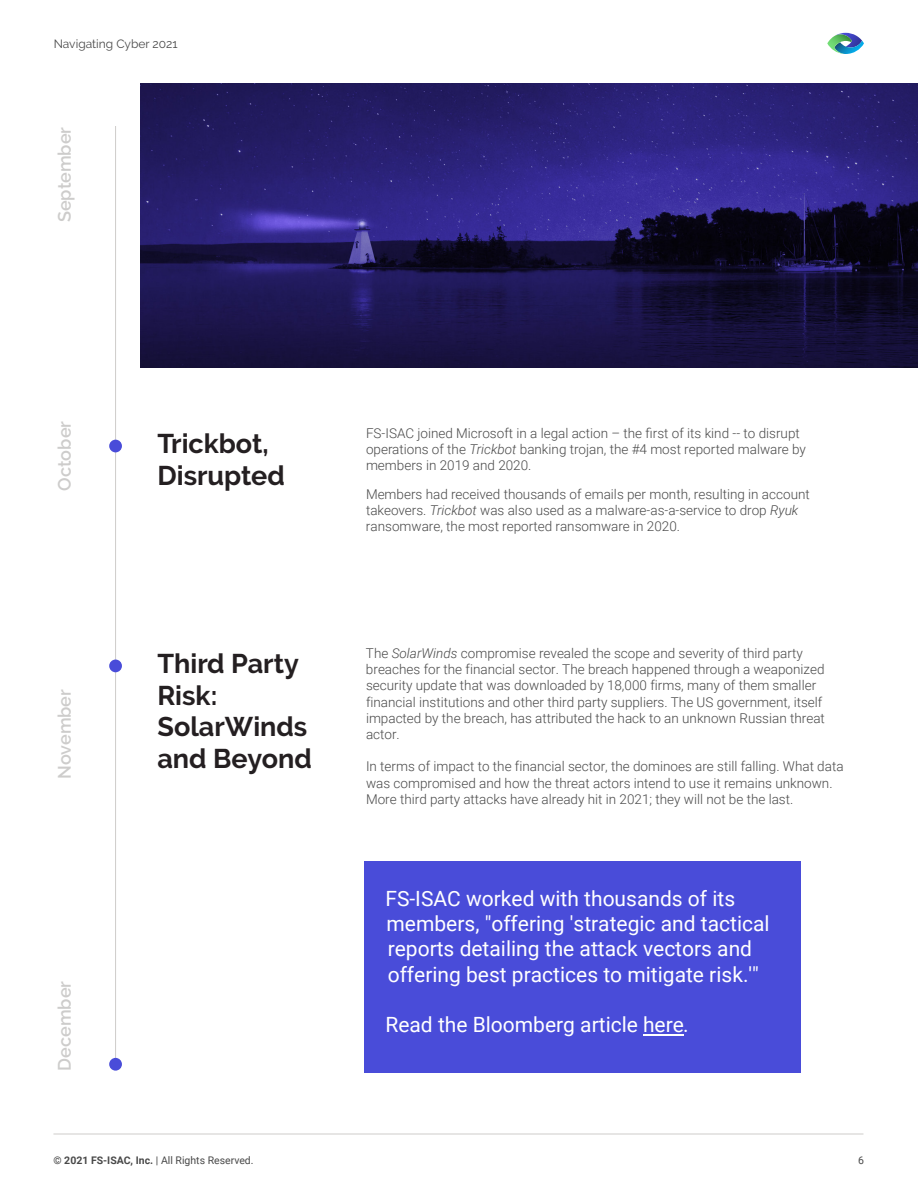
<style>
.page{position:relative;width:918px;height:1188px;background:#fff}
.page>*{position:absolute;margin:0;border:0;box-sizing:border-box;transform-origin:0 0}
.t1{font:700 27px/31.5px "Raleway";color:#241f21}
.t2{font:21px/25.2px "Roboto";color:#fff}
.t3{font:600 18px "Raleway";color:#cdcccb}
.t4{font:300 13.5px/16.2px "Roboto";color:#494949}
.t5{font:12px "Raleway";color:#494949}
.t6{font:10.5px "Roboto";color:#494949}
.s1{font-style:italic}
.s2{font-weight:700}
</style>
<div class="page">
<hr style="left:53px;top:1134px;width:810px;height:1px;background:#ceccca">
<svg style="left:827px;top:33px;width:37px;height:21px"></svg>
<hr style="left:115px;top:126px;width:1px;height:944px;background:#ceccca">
<div style="left:109px;top:440px;width:13px;height:12px;background:#494cd9;border-radius:50%"></div>
<div style="left:109px;top:1058px;width:13px;height:13px;background:#494cd9;border-radius:50%"></div>
<div style="left:109px;top:660px;width:13px;height:12px;background:#494cd9;border-radius:50%"></div>
<div style="left:364px;top:862px;width:437px;height:211px;background:#494cd9"></div>
<img style="left:140px;top:84px;width:778px;height:284px">
<hr style="left:643px;top:1035px;width:41px;height:1px;background:#fff">
<p class="t5" style="left:54px;top:37px;width:125px">Navigating Cyber 2021</p>
<p class="t3" style="left:54px;top:222px;width:97px;rotate:-90deg">September</p>
<p class="t3" style="left:54px;top:490px;width:71px;rotate:-90deg">October</p>
<p class="t3" style="left:54px;top:779px;width:91px;rotate:-90deg">November</p>
<p class="t3" style="left:54px;top:1071px;width:91px;rotate:-90deg">December</p>
<p class="t1" style="left:158px;top:428px;width:129px">Trickbot,<br>Disrupted</p>
<p class="t1" style="left:158px;top:648px;width:143px">Third Party<br>Risk:</p>
<p class="t1" style="left:158px;top:711px;width:151px">SolarWinds</p>
<p class="t1" style="left:158px;top:743px;width:156px">and Beyond</p>
<p class="t4" style="left:366px;top:425px;width:441px">FS-ISAC joined Microsoft in a legal action – the first of its kind -- to disrupt operations of the <span class="s1">Trickbot</span> banking trojan, the #4 most reported malware by members in 2019 and 2020.</p>
<p class="t4" style="left:366px;top:485px;width:445px">Members had received thousands of emails per month, resulting in account takeovers. <span class="s1">Trickbot</span> was also used as a malware-as-a-service to drop <span class="s1">Ryuk </span>ransomware, the most reported ransomware in 2020.</p>
<p class="t4" style="left:366px;top:645px;width:460px">The <span class="s1">SolarWinds</span> compromise revealed the scope and severity of third party breaches for the financial sector. The breach happened through a weaponized security update that was downloaded by 18,000 firms, many of them smaller financial institutions and other third party suppliers. The US government, itself impacted by the breach, has attributed the hack to an unknown Russian threat actor.</p>
<p class="t4" style="left:366px;top:758px;width:479px">In terms of impact to the financial sector, the dominoes are still falling. What data was compromised and how the threat actors intend to use it remains unknown.<br>More third party attacks have already hit in 2021; they will not be the last.</p>
<h2 class="t2" style="left:385px;top:885px;width:386px">FS-ISAC worked with thousands of its members, "offering 'strategic and tactical reports detailing the attack vectors and offering best practices to mitigate risk.'"</h2>
<h2 class="t2" style="left:385px;top:1011px;width:305px">Read the Bloomberg article here.</h2>
<p class="t6" style="left:53px;top:1153px;width:202px"><span class="s2">© 2021 FS-ISAC, Inc.</span> | All Rights Reserved.</p>
<p class="t6" style="left:858px;top:1153px;width:7px">6</p>
</div>
